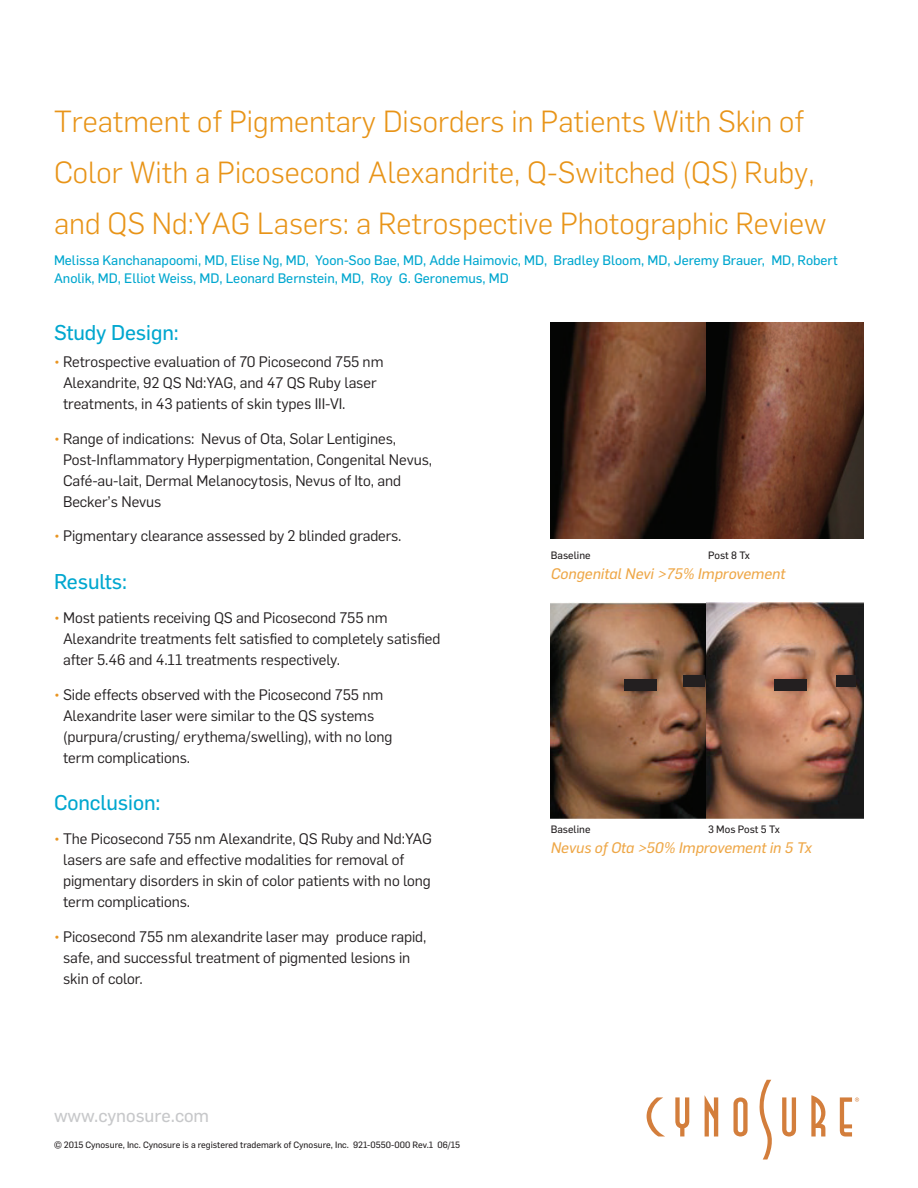
<style>
.page{position:relative;width:918px;height:1188px;background:#fff}
.page>*{position:absolute;margin:0;border:0;box-sizing:border-box;transform-origin:0 0}
.t1{font:300 30px/51px "Flama";color:#e89418}
.t2{font:21px "Flama Basic";letter-spacing:-.005em;color:#00a7cf}
.t3{font:18px "Flama Basic";color:#c7c8ca}
.t4{font:15px/21px "Flama";letter-spacing:-.005em;color:#231f20}
.t5{font:italic 15px "Flama Basic";color:#eea747}
.t6{font:13.5px/18px "Flama Basic";color:#00a7cf}
.t7{font:10.5px "Flama Basic";color:#231f20}
.t8{font:9px "Flama Basic";color:#231f20}
.s1{color:#e99522}
</style>
<div class="page">
<img style="left:551px;top:323px;width:313px;height:216px">
<img style="left:551px;top:603px;width:313px;height:216px">
<svg style="left:705px;top:1096px;width:13px;height:41px"></svg>
<svg style="left:675px;top:1097px;width:14px;height:39px"></svg>
<svg style="left:733px;top:1097px;width:15px;height:40px"></svg>
<svg style="left:782px;top:1097px;width:14px;height:40px"></svg>
<svg style="left:811px;top:1095px;width:14px;height:42px"></svg>
<svg style="left:647px;top:1097px;width:17px;height:39px"></svg>
<svg style="left:840px;top:1097px;width:19px;height:40px"></svg>
<svg style="left:759px;top:1080px;width:13px;height:80px"></svg>
<div style="left:625px;top:679px;width:32px;height:12px;background:#231f20"></div>
<div style="left:683px;top:675px;width:22px;height:12px;background:#231f20"></div>
<div style="left:836px;top:675px;width:20px;height:12px;background:#231f20"></div>
<div style="left:774px;top:679px;width:32px;height:12px;background:#231f20"></div>
<h1 class="t1" style="left:54px;top:94px;width:774px">Treatment of Pigmentary Disorders in Patients With Skin of<br>Color With a Picosecond Alexandrite, Q-Switched (QS) Ruby, and QS Nd:YAG Lasers: a Retrospective Photographic Review</h1>
<p class="t6" style="left:54px;top:251px;width:785px">Melissa Kanchanapoomi, MD, Elise Ng, MD, Yoon-Soo Bae, MD, Adde Haimovic, MD, Bradley Bloom, MD, Jeremy Brauer, MD, Robert<br>Anolik, MD, Elliot Weiss, MD, Leonard Bernstein, MD, Roy G. Geronemus, MD</p>
<h2 class="t2" style="left:54px;top:316px;width:126px">Study Design:</h2>
<p class="t4" style="left:63px;top:351px;width:322px;text-indent:-9px"><span class="s1">•</span> Retrospective evaluation of 70 Picosecond 755 nm<br>Alexandrite, 92 QS Nd:YAG, and 47 QS Ruby laser treatments, in 43 patients of skin types III-VI.</p>
<p class="t4" style="left:63px;top:427px;width:371px;text-indent:-9px"><span class="s1">•</span> Range of indications: Nevus of Ota, Solar Lentigines, Post-Inflammatory Hyperpigmentation, Congenital Nevus, Café-au-lait, Dermal Melanocytosis, Nevus of Ito, and Becker’s Nevus</p>
<p class="t4" style="left:54px;top:525px;width:349px"><span class="s1">•</span> Pigmentary clearance assessed by 2 blinded graders.</p>
<h2 class="t2" style="left:54px;top:565px;width:75px">Results:</h2>
<p class="t4" style="left:63px;top:607px;width:379px;text-indent:-9px"><span class="s1">•</span> Most patients receiving QS and Picosecond 755 nm<br>Alexandrite treatments felt satisfied to completely satisfied after 5.46 and 4.11 treatments respectively.</p>
<p class="t4" style="left:63px;top:683px;width:331px;text-indent:-9px"><span class="s1">•</span> Side effects observed with the Picosecond 755 nm Alexandrite laser were similar to the QS systems (purpura/crusting/ erythema/swelling), with no long term complications.</p>
<h2 class="t2" style="left:54px;top:787px;width:108px">Conclusion:</h2>
<p class="t4" style="left:63px;top:828px;width:370px;text-indent:-9px"><span class="s1">•</span> The Picosecond 755 nm Alexandrite, QS Ruby and Nd:YAG lasers are safe and effective modalities for removal of pigmentary disorders in skin of color patients with no long term complications.</p>
<p class="t4" style="left:63px;top:925px;width:365px;text-indent:-9px"><span class="s1">•</span> Picosecond 755 nm alexandrite laser may produce rapid, safe, and successful treatment of pigmented lesions in skin of color.</p>
<p class="t7" style="left:551px;top:547px;width:41px">Baseline</p>
<p class="t7" style="left:708px;top:547px;width:43px">Post 8 Tx</p>
<p class="t5" style="left:551px;top:563px;width:236px">Congenital Nevi &gt;75% Improvement</p>
<p class="t7" style="left:551px;top:821px;width:41px">Baseline</p>
<p class="t7" style="left:708px;top:821px;width:73px">3 Mos Post 5 Tx</p>
<p class="t5" style="left:551px;top:837px;width:263px">Nevus of Ota &gt;50% Improvement in 5 Tx</p>
<p class="t3" style="left:54px;top:1102px;width:157px">www.cynosure.com</p>
<p class="t8" style="left:54px;top:1138px;width:408px">© 2015 Cynosure, Inc. Cynosure is a registered trademark of Cynosure, Inc. 921-0550-000 Rev.1 06/15</p>
</div>
